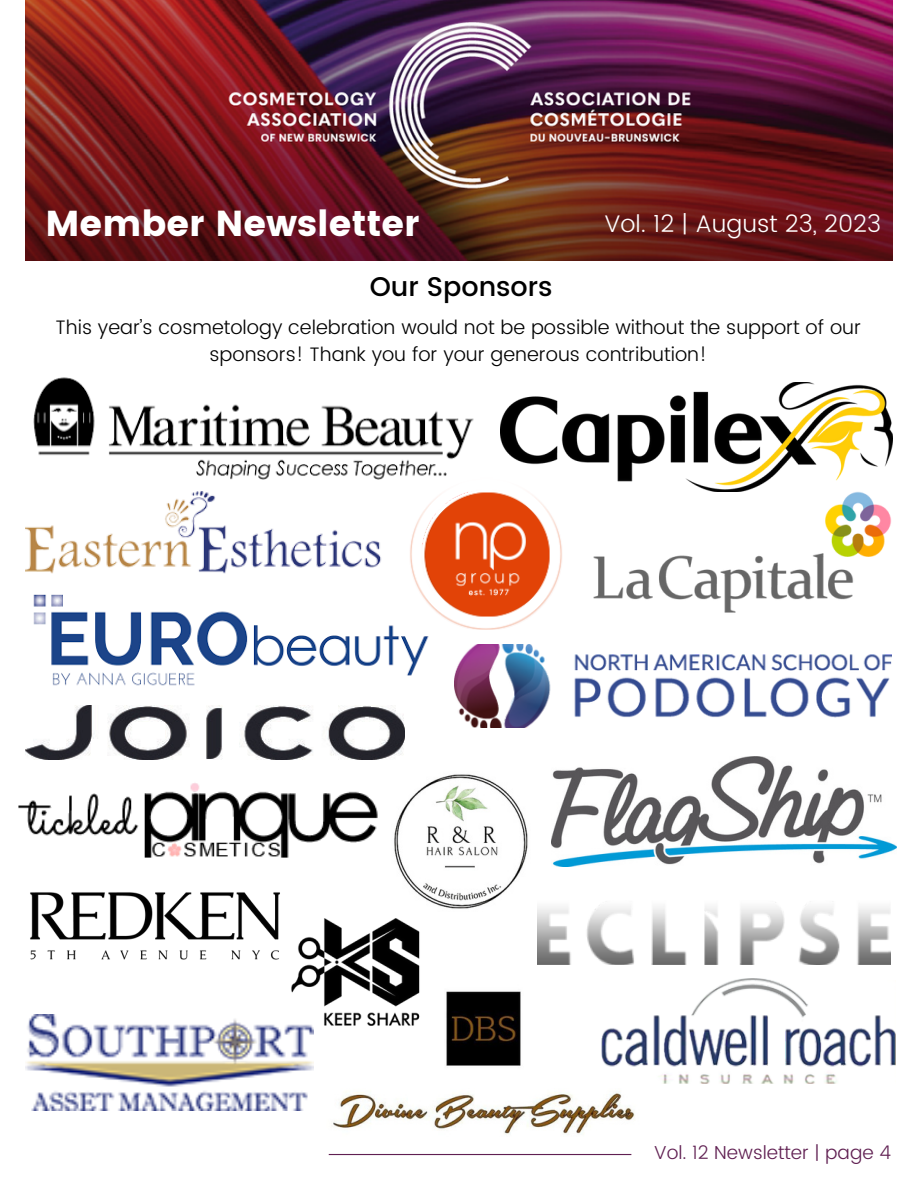
<style>
.page{position:relative;width:918px;height:1188px;background:#fff}
.page>*{position:absolute;margin:0;border:0;box-sizing:border-box;transform-origin:0 0}
.t1{font:36px "Poppins";color:#fff}
.t2{font:500 27px "Poppins";color:#000}
.t3{font:300 24px "Poppins";color:#fff}
.t4{font:300 19.5px/27px "Poppins";color:#000;text-align:center}
.t5{font:300 18.75px "Poppins";color:#602052}
</style>
<div class="page">
<img style="left:298px;top:907px;width:369px;height:249px">
<hr style="left:329px;top:1154px;width:302px;height:1px;background:#602052">
<img style="left:26px;top:0;width:867px;height:260px">
<img style="left:538px;top:902px;width:353px;height:63px">
<img style="left:26px;top:492px;width:356px;height:82px">
<img style="left:593px;top:492px;width:299px;height:121px">
<img style="left:455px;top:645px;width:436px;height:83px">
<img style="left:30px;top:931px;width:249px;height:29px">
<img style="left:601px;top:979px;width:295px;height:104px">
<img style="left:26px;top:1014px;width:288px;height:96px">
<img style="left:284px;top:907px;width:167px;height:153px">
<img style="left:391px;top:774px;width:140px;height:137px">
<img style="left:33px;top:377px;width:441px;height:103px">
<img style="left:501px;top:383px;width:391px;height:109px">
<img style="left:33px;top:594px;width:396px;height:92px">
<img style="left:551px;top:756px;width:346px;height:111px">
<img style="left:75px;top:705px;width:330px;height:53px">
<img style="left:18px;top:725px;width:367px;height:206px">
<img style="left:410px;top:478px;width:153px;height:153px">
<p class="t1" style="left:46px;top:202px;width:375px">Member Newsletter</p>
<p class="t3" style="left:605px;top:209px;width:278px">Vol. 12 | August 23, 2023</p>
<p class="t2" style="left:370px;top:271px;width:184px">Our Sponsors</p>
<p class="t4" style="left:56px;top:314px;width:807px">This year’s cosmetology celebration would not be possible without the support of our sponsors! Thank you for your generous contribution!</p>
<p class="t5" style="left:654px;top:1142px;width:238px">Vol. 12 Newsletter | page 4</p>
</div>
